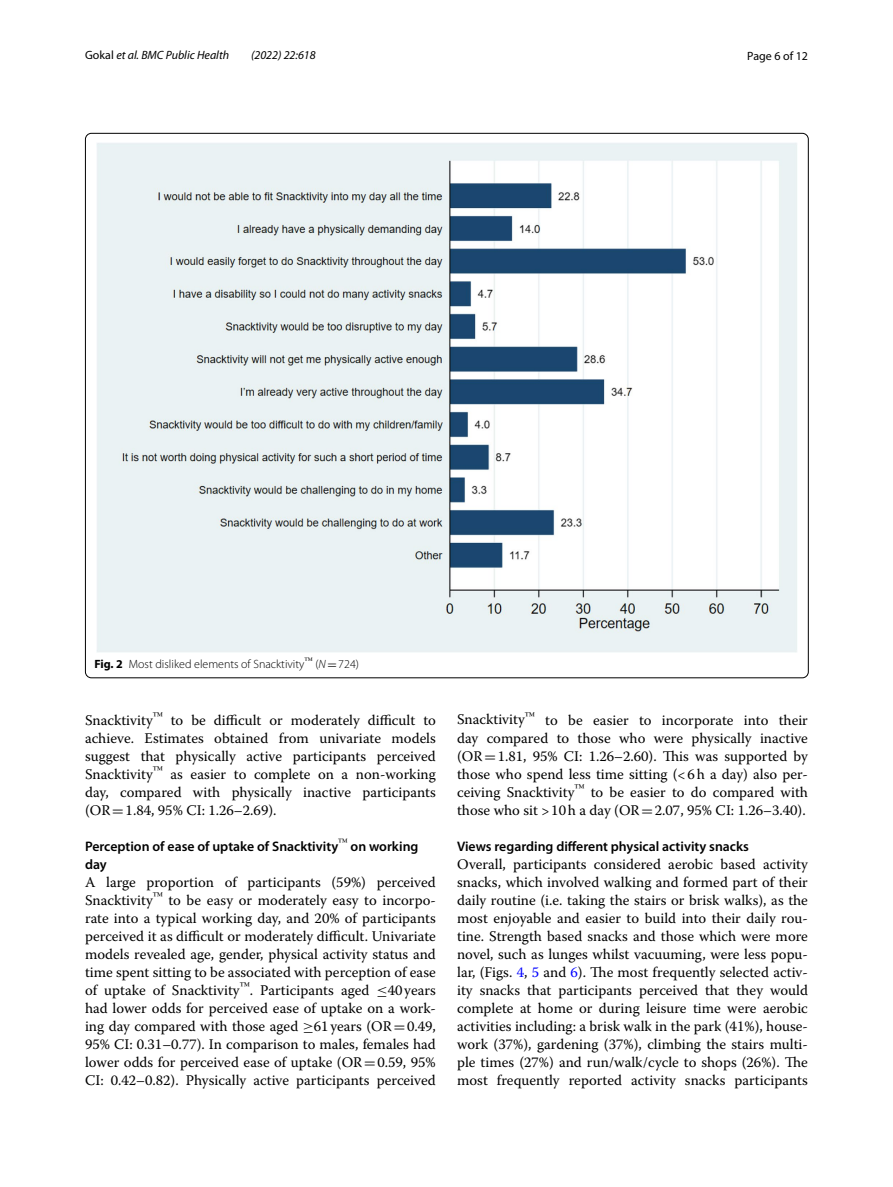
<style>
.page{position:relative;width:893px;height:1187px;background:#fff}
.page>*{position:absolute;margin:0;border:0;box-sizing:border-box;transform-origin:0 0}
.t1{font:14.7px/18px "Warnock Pro";color:#000;text-align:justify}
.t2{font:600 13.8px/18px "Myriad Pro";color:#000}
.t3{font:300 12px "Myriad Pro";color:#000}
.t4{font:italic 12px "Myriad Pro";color:#000}
.t5{font:12px "Myriad Pro";color:#000}
.s1{font-style:normal}
.s2{font-weight:700}
.s3{font-style:italic}
.s4{font-family:"MTSY";font-weight:400}
.s5{font-family:"MTSY"}
.s6{color:#00f}
</style>
<div class="page">
<img style="left:97px;top:143px;width:700px;height:509px">
<p class="t4" style="left:85px;top:48px;width:146px"><span class="s1">Gokal</span> et al. BMC Public Health</p>
<p class="t4" style="left:251px;top:48px;width:66px">(2022) 22:618</p>
<p class="t5" style="left:747px;top:48px;width:62px">Page 6 of 12</p>
<p class="t3" style="left:94px;top:657px;width:266px"><span class="s2">Fig. 2</span> Most disliked elements of Snacktivity<sup>™</sup> (<span class="s3">N</span><span class="s4">=</span>724)</p>
<p class="t1" style="left:85px;top:710px;width:352px">Snacktivity<sup>™</sup> to be difficult or moderately difficult to achieve. Estimates obtained from univariate models suggest that physically active participants perceived Snacktivity<sup>™</sup> as easier to complete on a non-working day, compared with physically inactive participants (OR<span class="s5">=</span>1.84, 95% CI: 1.26–2.69).</p>
<p class="t2" style="left:85px;top:836px;width:335px">Perception of ease of uptake of Snacktivity<sup>™</sup> on working day</p>
<p class="t1" style="left:85px;top:872px;width:352px">A large proportion of participants (59%) perceived Snacktivity<sup>™</sup> to be easy or moderately easy to incorpo&shy;rate into a typical working day, and 20% of participants perceived it as difficult or moderately difficult. Univariate models revealed age, gender, physical activity status and time spent sitting to be associated with perception of ease of uptake of Snacktivity<sup>™</sup>. Participants aged <span class="s5">≤</span>40years had lower odds for perceived ease of uptake on a work&shy;ing day compared with those aged <span class="s5">≥</span>61years (OR<span class="s5">=</span>0.49, 95% CI: 0.31–0.77). In comparison to males, females had lower odds for perceived ease of uptake (OR<span class="s5">=</span>0.59, 95% CI: 0.42–0.82). Physically active participants perceived</p>
<p class="t1" style="left:457px;top:710px;width:352px">Snacktivity<sup>™</sup> to be easier to incorporate into their day compared to those who were physically inactive (OR<span class="s5">=</span>1.81, 95% CI: 1.26–2.60). This was supported by those who spend less time sitting (&lt;6h a day) also per&shy;ceiving Snacktivity<sup>™</sup> to be easier to do compared with those who sit &gt;10h a day (OR<span class="s5">=</span>2.07, 95% CI: 1.26–3.40).</p>
<p class="t2" style="left:457px;top:836px;width:293px">Views regarding different physical activity snacks</p>
<p class="t1" style="left:457px;top:854px;width:352px">Overall, participants considered aerobic based activity snacks, which involved walking and formed part of their daily routine (i.e. taking the stairs or brisk walks), as the most enjoyable and easier to build into their daily rou&shy;tine. Strength based snacks and those which were more novel, such as lunges whilst vacuuming, were less popu&shy;lar, (Figs. <span class="s6">4</span>, <span class="s6">5</span> and <span class="s6">6</span>). The most frequently selected activ&shy;ity snacks that participants perceived that they would complete at home or during leisure time were aerobic activities including: a brisk walk in the park (41%), house&shy;work (37%), gardening (37%), climbing the stairs multi&shy;ple times (27%) and run/walk/cycle to shops (26%). The most frequently reported activity snacks participants</p>
</div>
